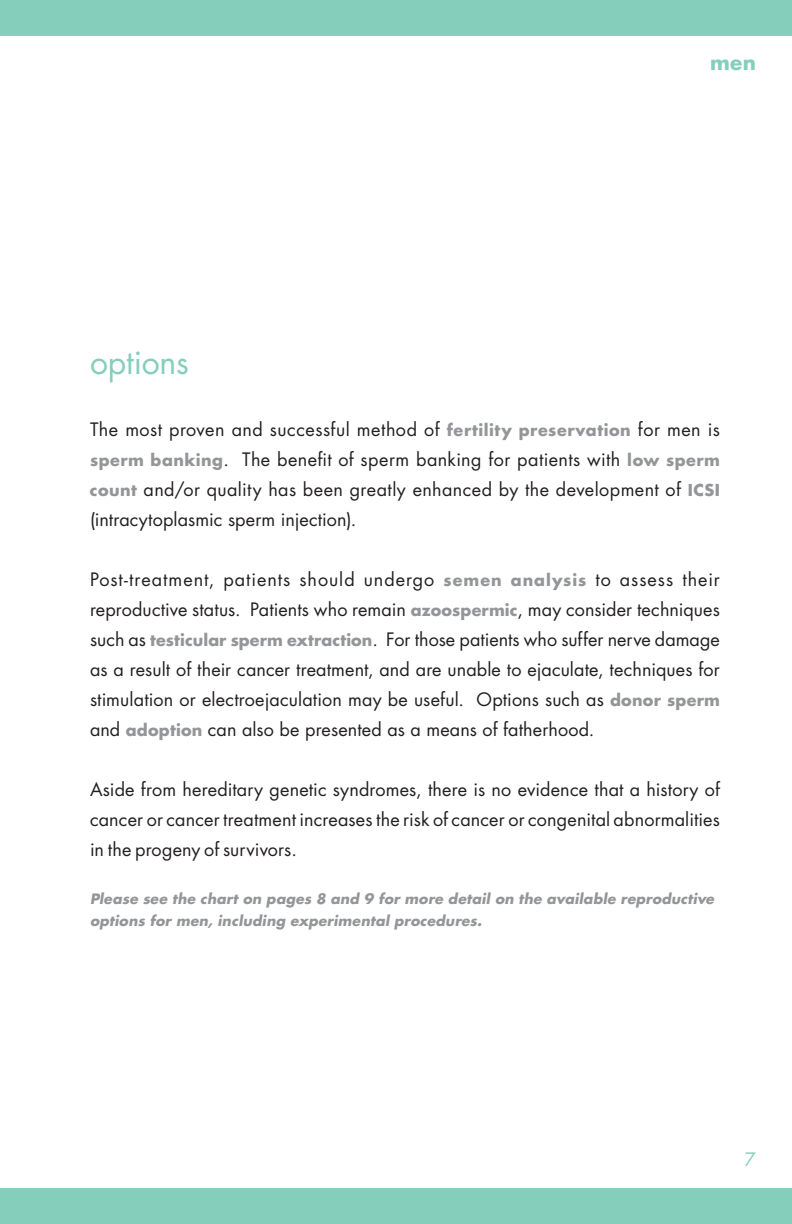
<style>
.page{position:relative;width:792px;height:1224px;background:#fff}
.page>*{position:absolute;margin:0;border:0;box-sizing:border-box;transform-origin:0 0}
.t1{font:32px "Futura";letter-spacing:-.005em;color:#85cebc}
.t2{font:700 20px "Futura";color:#85cebc}
.t3{font:18px/30px "Futura";letter-spacing:.01em;color:#231f20;text-align:justify}
.t4{font:italic 700 14px/22px "Futura";letter-spacing:.015em;color:#939598}
.s1{font-weight:700;font-size:16px;color:#939598}
</style>
<div class="page">
<div style="left:0;top:0;width:792px;height:36px;background:#85cebc"></div>
<div style="left:0;top:1188px;width:792px;height:36px;background:#85cebc"></div>
<p class="t2" style="left:710px;top:49px;width:47px">men</p>
<h1 class="t1" style="left:90px;top:340px;width:100px">options</h1>
<p class="t3" style="left:90px;top:414px;width:632px">The most proven and successful method of <span class="s1">fertility preservation</span> for men is <span class="s1">sperm banking</span>. The benefit of sperm banking for patients with <span class="s1">low sperm count</span> and/or quality has been greatly enhanced by the development of <span class="s1">ICSI </span>(intracytoplasmic sperm injection).</p>
<p class="t3" style="left:90px;top:564px;width:632px">Post-treatment, patients should undergo <span class="s1">semen analysis</span> to assess their reproductive status. Patients who remain <span class="s1">azoospermic</span>, may consider techniques such as <span class="s1">testicular sperm extraction</span>. For those patients who suffer nerve damage as a result of their cancer treatment, and are unable to ejaculate, techniques for stimulation or electroejaculation may be useful. Options such as <span class="s1">donor sperm </span>and <span class="s1">adoption</span> can also be presented as a means of fatherhood.</p>
<p class="t3" style="left:90px;top:774px;width:632px">Aside from hereditary genetic syndromes, there is no evidence that a history of cancer or cancer treatment increases the risk of cancer or congenital abnormalities in the progeny of survivors.</p>
<p class="t4" style="left:90px;top:887px;width:626px">Please see the chart on pages 8 and 9 for more detail on the available reproductive options for men, including experimental procedures.</p>
</div>
